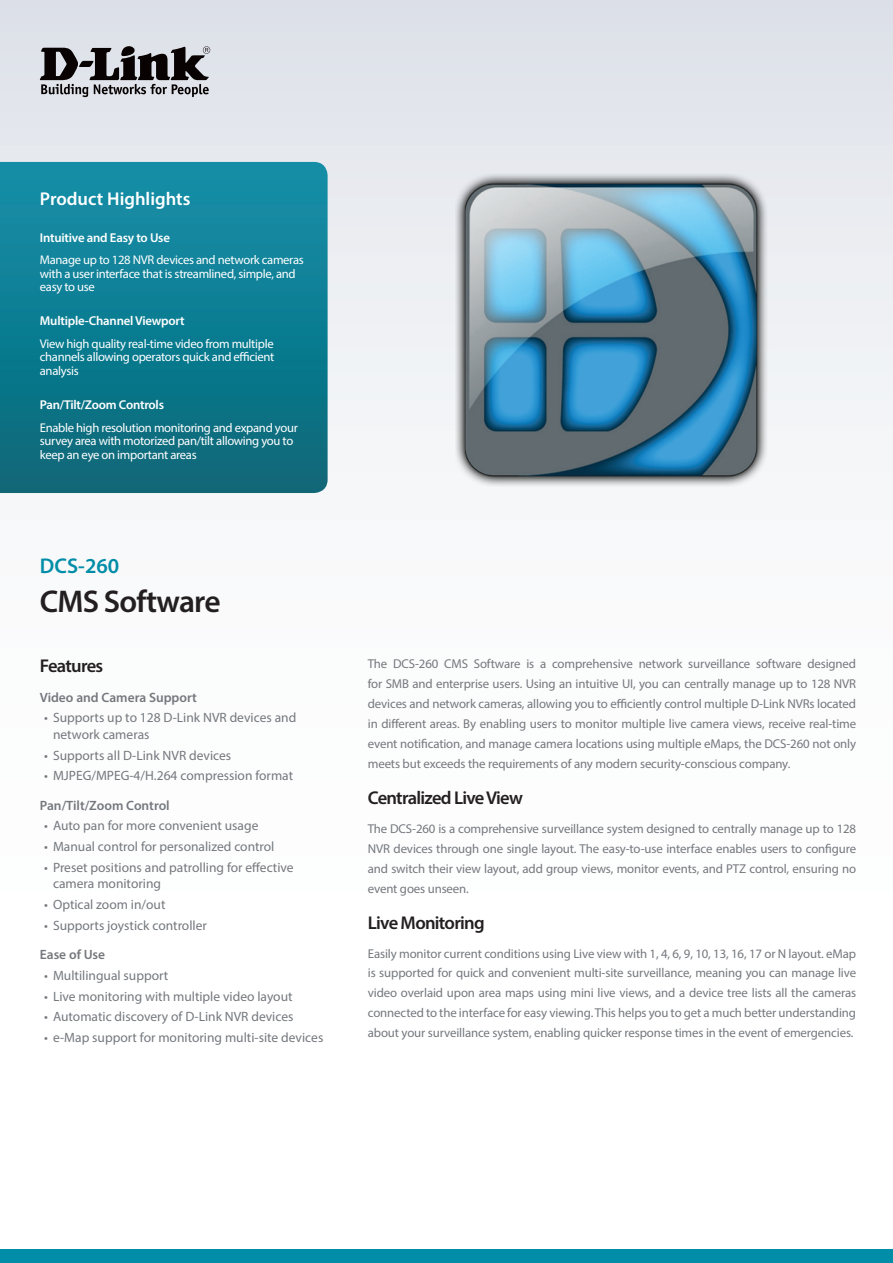
<style>
.page{position:relative;width:893px;height:1263px;background:#fff}
.page>*{position:absolute;margin:0;border:0;box-sizing:border-box;transform-origin:0 0}
.t1{font:600 31.5px "Myriad Pro";letter-spacing:-.025em;color:#231f20}
.t2{font:600 21.3px "Myriad Pro";color:#008da8}
.t3{font:600 18.6px "Myriad Pro";letter-spacing:-.04em;color:#231f20}
.t4{font:600 18.6px "Myriad Pro";color:#fff}
.t5{font:13.5px/16.5px "Myriad Pro";color:#74787d}
.t6{font:600 13.5px "Myriad Pro";color:#74787d}
.t7{font:12.9px/20px "Myriad Pro";letter-spacing:-.01em;color:#74787d;text-align:justify}
.t8{font:600 12.9px "Myriad Pro";letter-spacing:-.015em;color:#fff}
.t9{font:12.6px/13.5px "Myriad Pro";letter-spacing:-.025em;color:#fff}
</style>
<div class="page">
<div style="left:0;top:0;width:893px;height:1084px;background:linear-gradient(to bottom,#e3e6ec,#fff)"></div>
<div style="left:0;top:1249px;width:893px;height:14px;background:#008da8"></div>
<svg style="left:0;top:162px;width:328px;height:331px;background:#0f7c90"></svg>
<svg style="left:40px;top:46px;width:170px;height:51px;background:#807f83"></svg>
<img style="left:455px;top:173px;width:313px;height:313px">
<h3 class="t4" style="left:40px;top:187px;width:152px">Product Highlights</h3>
<p class="t8" style="left:40px;top:229px;width:132px">Intuitive and Easy to Use</p>
<p class="t9" style="left:40px;top:253px;width:265px">Manage up to 128 NVR devices and network cameras with a user interface that is streamlined, simple, and easy to use</p>
<p class="t8" style="left:40px;top:313px;width:146px">Multiple-Channel Viewport</p>
<p class="t9" style="left:40px;top:337px;width:236px;text-align:justify">View high quality real-time video from multiple channels allowing operators quick and efficient analysis</p>
<p class="t8" style="left:40px;top:397px;width:126px">Pan/Tilt/Zoom Controls</p>
<p class="t9" style="left:40px;top:421px;width:259px">Enable high resolution monitoring and expand your survey area with motorized pan/tilt allowing you to keep an eye on important areas</p>
<h2 class="t2" style="left:40px;top:552px;width:81px">DCS-260</h2>
<h1 class="t1" style="left:40px;top:582px;width:182px">CMS Software</h1>
<h3 class="t3" style="left:40px;top:654px;width:65px">Features</h3>
<p class="t6" style="left:40px;top:688px;width:159px">Video and Camera Support</p>
<p class="t5" style="left:53px;top:709px;width:245px;text-indent:-9px">• Supports up to 128 D-Link NVR devices and network cameras</p>
<p class="t5" style="left:44px;top:747px;width:189px">• Supports all D-Link NVR devices</p>
<p class="t5" style="left:44px;top:767px;width:251px">• MJPEG/MPEG-4/H.264 compression format</p>
<p class="t6" style="left:40px;top:796px;width:131px">Pan/Tilt/Zoom Control</p>
<p class="t5" style="left:44px;top:817px;width:216px">• Auto pan for more convenient usage</p>
<p class="t5" style="left:44px;top:838px;width:232px">• Manual control for personalized control</p>
<p class="t5" style="left:53px;top:859px;width:242px;text-indent:-9px">• Preset positions and patrolling for effective camera monitoring</p>
<p class="t5" style="left:44px;top:896px;width:123px">• Optical zoom in/out</p>
<p class="t5" style="left:44px;top:917px;width:164px">• Supports joystick controller</p>
<p class="t6" style="left:40px;top:946px;width:67px">Ease of Use</p>
<p class="t5" style="left:44px;top:967px;width:126px">• Multilingual support</p>
<p class="t5" style="left:44px;top:988px;width:250px">• Live monitoring with multiple video layout</p>
<p class="t5" style="left:44px;top:1008px;width:251px">• Automatic discovery of D-Link NVR devices</p>
<p class="t5" style="left:44px;top:1029px;width:281px">• e-Map support for monitoring multi-site devices</p>
<p class="t7" style="left:368px;top:654px;width:490px">The DCS-260 CMS Software is a comprehensive network surveillance software designed for SMB and enterprise users. Using an intuitive UI, you can centrally manage up to 128 NVR devices and network cameras, allowing you to efficiently control multiple D-Link NVRs located in different areas. By enabling users to monitor multiple live camera views, receive real-time event notification, and manage camera locations using multiple eMaps, the DCS-260 not only meets but exceeds the requirements of any modern security-conscious company.</p>
<h3 class="t3" style="left:368px;top:786px;width:157px">Centralized Live View</h3>
<p class="t7" style="left:368px;top:818px;width:490px">The DCS-260 is a comprehensive surveillance system designed to centrally manage up to 128<br>NVR devices through one single layout. The easy-to-use interface enables users to configure and switch their view layout, add group views, monitor events, and PTZ control, ensuring no event goes unseen.</p>
<h3 class="t3" style="left:368px;top:910px;width:118px">Live Monitoring</h3>
<p class="t7" style="left:368px;top:943px;width:490px">Easily monitor current conditions using Live view with 1, 4, 6, 9, 10, 13, 16, 17 or N layout. eMap is supported for quick and convenient multi-site surveillance, meaning you can manage live video overlaid upon area maps using mini live views, and a device tree lists all the cameras connected to the interface for easy viewing. This helps you to get a much better understanding about your surveillance system, enabling quicker response times in the event of emergencies.</p>
</div>
